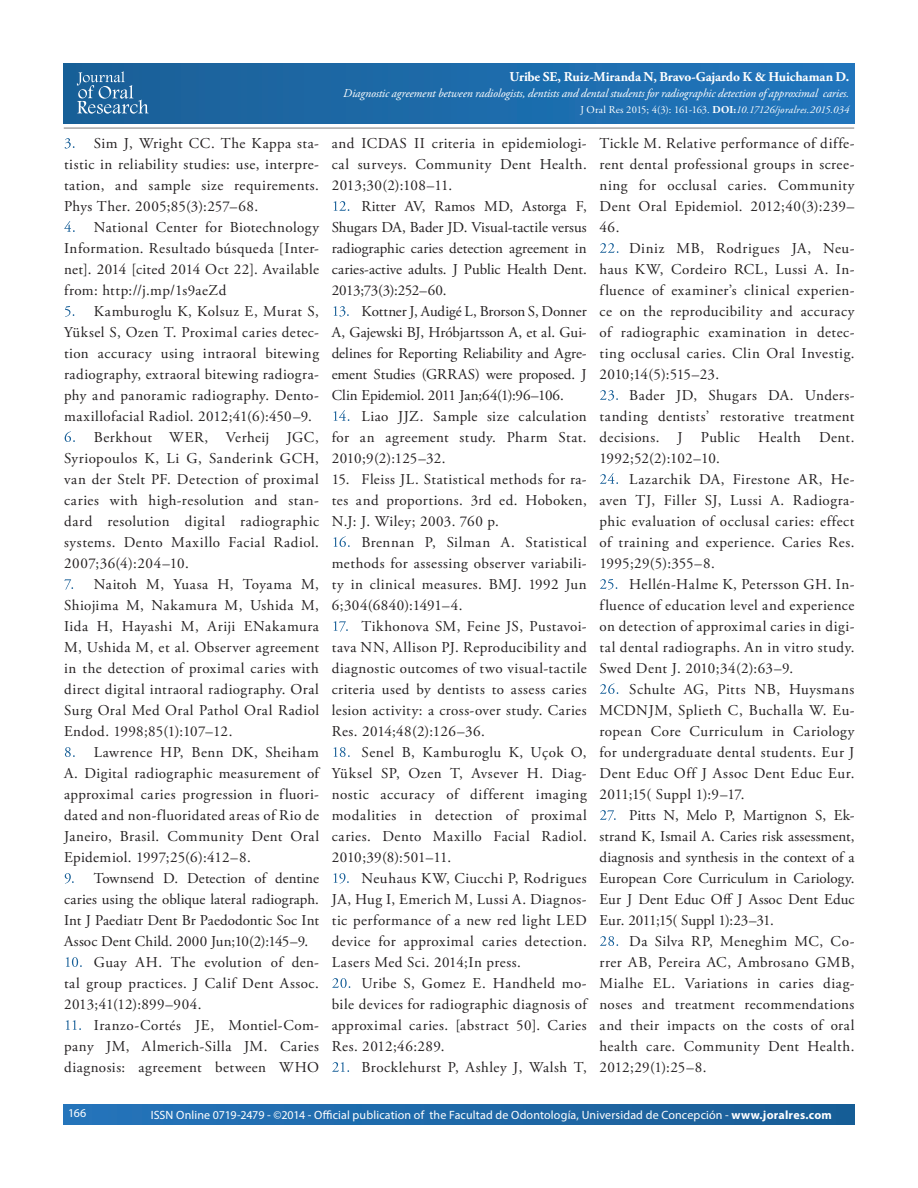
<style>
.page{position:relative;width:918px;height:1188px;background:#fff}
.page>*{position:absolute;margin:0;border:0;box-sizing:border-box;transform-origin:0 0}
.references_azules{font:15px/21px "Adobe Garamond Pro";letter-spacing:.03em;color:#231f20;text-align:justify}
.t1{font:700 13.5px "Adobe Garamond Pro";letter-spacing:-.01em;color:#fff}
.t2{font:12px "Myriad Pro";letter-spacing:.01em;color:#fff}
.t3{font:italic 12px "Adobe Garamond Pro";letter-spacing:-.01em;color:#fff}
.t4{font:10.5px "Adobe Garamond Pro";letter-spacing:.005em;color:#fff}
.s1{color:#fff}
.s2{font-weight:700}
.s3{font-style:italic}
</style>
<div class="page">
<div style="left:64px;top:64px;width:790px;height:59px;background:linear-gradient(to right,#1a5f97,#2176bd)"></div>
<svg style="left:77px;top:71px;width:72px;height:43px;background:#407baa"></svg>
<hr style="left:64px;top:127px;width:790px;height:2px;background:#231f20">
<div style="left:64px;top:1105px;width:790px;height:19px;background:linear-gradient(to right,#2574bb,#195d95)"></div>
<p class="references_azules" style="left:64px;top:133px;width:256px"><span class="s1">3.</span> Sim J, Wright CC. The Kappa sta&shy;tistic in reliability studies: use, interpre&shy;tation, and sample size requirements.<br>Phys Ther. 2005;85(3):257–68.</p>
<p class="references_azules" style="left:64px;top:217px;width:256px"><span class="s1">4.</span> National Center for Biotechnology Information. Resultado búsqueda [Inter&shy;net]. 2014 [cited 2014 Oct 22]. Available from: http://j.mp/1s9aeZd</p>
<p class="references_azules" style="left:64px;top:301px;width:256px"><span class="s1">5.</span> Kamburoglu K, Kolsuz E, Murat S, Yüksel S, Ozen T. Proximal caries detec&shy;tion accuracy using intraoral bitewing radiography, extraoral bitewing radiogra&shy;phy and panoramic radiography. Dento&shy;maxillofacial Radiol. 2012;41(6):450–9.</p>
<p class="references_azules" style="left:64px;top:427px;width:256px"><span class="s1">6.</span> Berkhout WER, Verheij JGC, Syriopoulos K, Li G, Sanderink GCH, van der Stelt PF. Detection of proximal caries with high-resolution and stan&shy;dard resolution digital radiographic systems. Dento Maxillo Facial Radiol.<br>2007;36(4):204–10.</p>
<p class="references_azules" style="left:64px;top:574px;width:257px"><span class="s1">7.</span> Naitoh M, Yuasa H, Toyama M, Shiojima M, Nakamura M, Ushida M, Iida H, Hayashi M, Ariji ENakamura M, Ushida M, et al. Observer agreement in the detection of proximal caries with direct digital intraoral radiography. Oral Surg Oral Med Oral Pathol Oral Radiol Endod. 1998;85(1):107–12.</p>
<p class="references_azules" style="left:64px;top:742px;width:256px"><span class="s1">8.</span> Lawrence HP, Benn DK, Sheiham A. Digital radiographic measurement of approximal caries progression in fluori&shy;dated and non-fluoridated areas of Rio de Janeiro, Brasil. Community Dent Oral Epidemiol. 1997;25(6):412–8.</p>
<p class="references_azules" style="left:64px;top:868px;width:257px"><span class="s1">9.</span> Townsend D. Detection of dentine caries using the oblique lateral radiograph.<br>Int J Paediatr Dent Br Paedodontic Soc Int Assoc Dent Child. 2000 Jun;10(2):145–9.</p>
<p class="references_azules" style="left:64px;top:952px;width:256px"><span class="s1">10.</span> Guay AH. The evolution of den&shy;tal group practices. J Calif Dent Assoc.<br>2013;41(12):899–904.</p>
<p class="references_azules" style="left:64px;top:1015px;width:257px"><span class="s1">11.</span> Iranzo-Cortés JE, Montiel-Com&shy;pany JM, Almerich-Silla JM. Caries diagnosis: agreement between WHO</p>
<p class="t1" style="left:510px;top:69px;width:341px">Uribe SE, Ruiz-Miranda N, Bravo-Gajardo K &amp; Huichaman D.</p>
<p class="t4" style="left:580px;top:103px;width:271px">J Oral Res 2015; 4(3): 161-163. <span class="s2">DOI:</span><span class="s3">10.17126/joralres.2015.034</span></p>
<p class="t3" style="left:343px;top:86px;width:508px">Diagnostic agreement between radiologists, dentists and dental students for radiographic detection of approximal caries.</p>
<p class="references_azules" style="left:332px;top:133px;width:256px">and ICDAS II criteria in epidemiologi&shy;cal surveys. Community Dent Health.<br>2013;30(2):108–11.</p>
<p class="references_azules" style="left:332px;top:196px;width:256px"><span class="s1">12.</span> Ritter AV, Ramos MD, Astorga F, Shugars DA, Bader JD. Visual-tactile versus radiographic caries detection agreement in caries-active adults. J Public Health Dent.<br>2013;73(3):252–60.</p>
<p class="references_azules" style="left:332px;top:301px;width:256px"><span class="s1">13.</span> Kottner J, Audigé L, Brorson S, Donner A, Gajewski BJ, Hróbjartsson A, et al. Gui&shy;delines for Reporting Reliability and Agre&shy;ement Studies (GRRAS) were proposed. J Clin Epidemiol. 2011 Jan;64(1):96–106.</p>
<p class="references_azules" style="left:332px;top:406px;width:256px"><span class="s1">14.</span> Liao JJZ. Sample size calculation for an agreement study. Pharm Stat.<br>2010;9(2):125–32.</p>
<p class="references_azules" style="left:332px;top:469px;width:256px">15. Fleiss JL. Statistical methods for ra&shy;tes and proportions. 3rd ed. Hoboken, N.J: J. Wiley; 2003. 760 p.</p>
<p class="references_azules" style="left:332px;top:532px;width:256px"><span class="s1">16.</span> Brennan P, Silman A. Statistical methods for assessing observer variabili&shy;ty in clinical measures. BMJ. 1992 Jun 6;304(6840):1491–4.</p>
<p class="references_azules" style="left:332px;top:616px;width:256px"><span class="s1">17.</span> Tikhonova SM, Feine JS, Pustavoi&shy;tava NN, Allison PJ. Reproducibility and diagnostic outcomes of two visual-tactile criteria used by dentists to assess caries lesion activity: a cross-over study. Caries Res. 2014;48(2):126–36.</p>
<p class="references_azules" style="left:332px;top:742px;width:256px"><span class="s1">18.</span> Senel B, Kamburoglu K, Uçok O, Yüksel SP, Ozen T, Avsever H. Diag&shy;nostic accuracy of different imaging modalities in detection of proximal caries. Dento Maxillo Facial Radiol.<br>2010;39(8):501–11.</p>
<p class="references_azules" style="left:332px;top:868px;width:257px"><span class="s1">19.</span> Neuhaus KW, Ciucchi P, Rodrigues JA, Hug I, Emerich M, Lussi A. Diagnos&shy;tic performance of a new red light LED device for approximal caries detection.<br>Lasers Med Sci. 2014;In press.</p>
<p class="references_azules" style="left:332px;top:973px;width:256px"><span class="s1">20.</span> Uribe S, Gomez E. Handheld mo&shy;bile devices for radiographic diagnosis of approximal caries. [abstract 50]. Caries Res. 2012;46:289.</p>
<p class="references_azules" style="left:332px;top:1057px;width:257px"><span class="s1">21.</span> Brocklehurst P, Ashley J, Walsh T,</p>
<p class="references_azules" style="left:600px;top:133px;width:256px">Tickle M. Relative performance of diffe&shy;rent dental professional groups in scree&shy;ning for occlusal caries. Community Dent Oral Epidemiol. 2012;40(3):239– 46.</p>
<p class="references_azules" style="left:600px;top:238px;width:257px"><span class="s1">22.</span> Diniz MB, Rodrigues JA, Neu&shy;haus KW, Cordeiro RCL, Lussi A. In&shy;fluence of examiner’s clinical experien&shy;ce on the reproducibility and accuracy of radiographic examination in detec&shy;ting occlusal caries. Clin Oral Investig.<br>2010;14(5):515–23.</p>
<p class="references_azules" style="left:600px;top:385px;width:256px"><span class="s1">23.</span> Bader JD, Shugars DA. Unders&shy;tanding dentists’ restorative treatment decisions. J Public Health Dent.<br>1992;52(2):102–10.</p>
<p class="references_azules" style="left:600px;top:469px;width:256px"><span class="s1">24.</span> Lazarchik DA, Firestone AR, He&shy;aven TJ, Filler SJ, Lussi A. Radiogra&shy;phic evaluation of occlusal caries: effect of training and experience. Caries Res.<br>1995;29(5):355–8.</p>
<p class="references_azules" style="left:600px;top:574px;width:256px"><span class="s1">25.</span> Hellén-Halme K, Petersson GH. In&shy;fluence of education level and experience on detection of approximal caries in digi&shy;tal dental radiographs. An in vitro study.<br>Swed Dent J. 2010;34(2):63–9.</p>
<p class="references_azules" style="left:600px;top:679px;width:256px"><span class="s1">26.</span> Schulte AG, Pitts NB, Huysmans MCDNJM, Splieth C, Buchalla W. Eu&shy;ropean Core Curriculum in Cariology for undergraduate dental students. Eur J Dent Educ Off J Assoc Dent Educ Eur.<br>2011;15( Suppl 1):9–17.</p>
<p class="references_azules" style="left:600px;top:805px;width:256px"><span class="s1">27.</span> Pitts N, Melo P, Martignon S, Ek&shy;strand K, Ismail A. Caries risk assessment, diagnosis and synthesis in the context of a European Core Curriculum in Cariology.<br>Eur J Dent Educ Off J Assoc Dent Educ Eur. 2011;15( Suppl 1):23–31.</p>
<p class="references_azules" style="left:600px;top:931px;width:256px"><span class="s1">28.</span> Da Silva RP, Meneghim MC, Co&shy;rrer AB, Pereira AC, Ambrosano GMB, Mialhe EL. Variations in caries diag&shy;noses and treatment recommendations and their impacts on the costs of oral health care. Community Dent Health.<br>2012;29(1):25–8.</p>
<p class="t2" style="left:68px;top:1106px;width:20px">166</p>
<p class="t2" style="left:151px;top:1107px;width:683px">ISSN Online 0719-2479 - ©2014 - Official publication of the Facultad de Odontología, Universidad de Concepción - <span class="s2">www.joralres.com</span></p>
</div>
